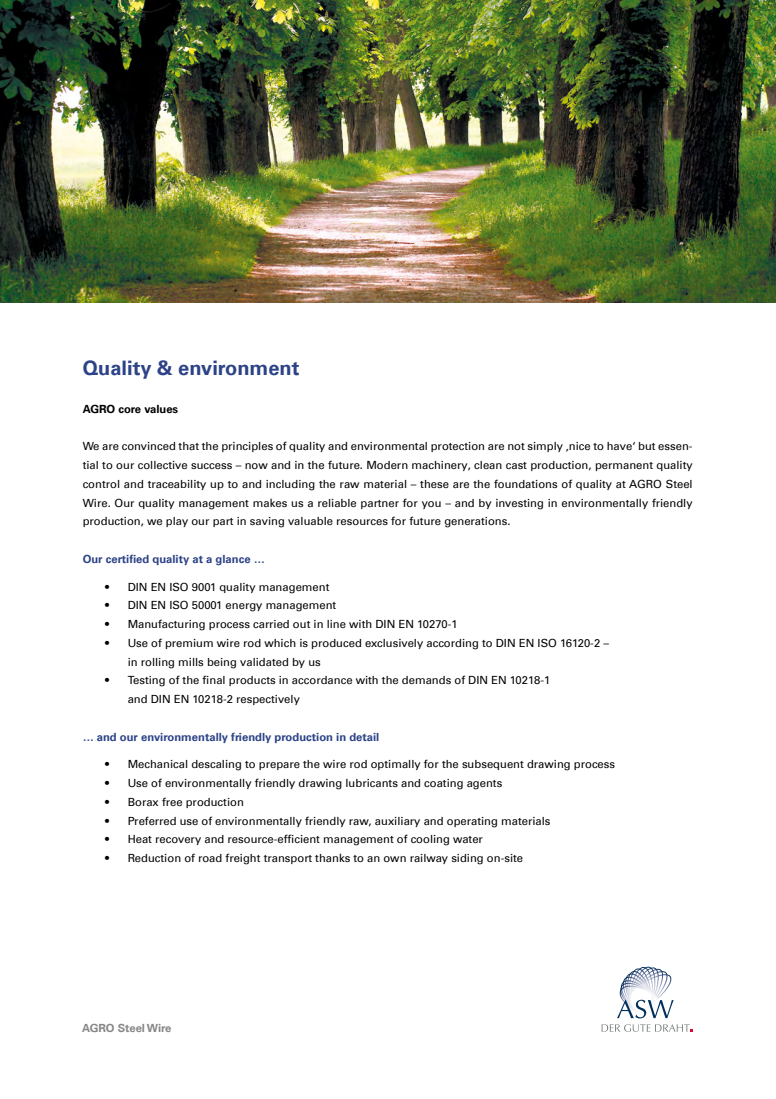
<style>
.page{position:relative;width:776px;height:1099px;background:#fff}
.page>*{position:absolute;margin:0;border:0;box-sizing:border-box;transform-origin:0 0}
.t1{font:700 20px "Univers Com 65";color:#2d4387}
.t2{font:11.25px/18.8px "Univers Com 55 Roman";color:#000}
.t3{font:700 11.25px "Univers Com 65";color:#2d4387}
.t4{font:700 11.25px "Univers Com 65";color:#000}
.t5{font:700 11.25px "Univers Com 65";color:#888787}
</style>
<div class="page">
<img style="left:0;top:0;width:776px;height:303px">
<svg style="left:602px;top:966px;width:91px;height:66px"></svg>
<h1 class="t1" style="left:83px;top:356px;width:218px">Quality &amp; environment</h1>
<p class="t4" style="left:83px;top:402px;width:97px">AGRO core values</p>
<p class="t2" style="left:83px;top:437px;width:612px;text-align:justify">We are convinced that the principles of quality and environmental protection are not simply ‚nice to have‘ but essen&shy;tial to our collective success – now and in the future. Modern machinery, clean cast production, permanent quality control and traceability up to and including the raw material – these are the foundations of quality at AGRO Steel Wire. Our quality management makes us a reliable partner for you – and by investing in environmentally friendly production, we play our part in saving valuable resources for future generations.</p>
<p class="t3" style="left:83px;top:552px;width:184px">Our certified quality at a glance …</p>
<p class="t2" style="left:105px;top:577px;width:226px">• DIN EN ISO 9001 quality management</p>
<p class="t2" style="left:105px;top:596px;width:233px">• DIN EN ISO 50001 energy management</p>
<p class="t2" style="left:105px;top:614px;width:354px">• Manufacturing process carried out in line with DIN EN 10270-1</p>
<p class="t2" style="left:128px;top:633px;width:483px;text-indent:-22px">• Use of premium wire rod which is produced exclusively according to DIN EN ISO 16120-2 – in rolling mills being validated by us</p>
<p class="t2" style="left:128px;top:671px;width:424px;text-indent:-22px">• Testing of the final products in accordance with the demands of DIN EN 10218-1 and DIN EN 10218-2 respectively</p>
<p class="t3" style="left:83px;top:730px;width:298px">… and our environmentally friendly production in detail</p>
<p class="t2" style="left:105px;top:755px;width:511px">• Mechanical descaling to prepare the wire rod optimally for the subsequent drawing process</p>
<p class="t2" style="left:105px;top:773px;width:399px">• Use of environmentally friendly drawing lubricants and coating agents</p>
<p class="t2" style="left:105px;top:792px;width:140px">• Borax free production</p>
<p class="t2" style="left:105px;top:811px;width:447px">• Preferred use of environmentally friendly raw, auxiliary and operating materials</p>
<p class="t2" style="left:105px;top:830px;width:379px">• Heat recovery and resource-efficient management of cooling water</p>
<p class="t2" style="left:105px;top:848px;width:420px">• Reduction of road freight transport thanks to an own railway siding on-site</p>
<p class="t5" style="left:82px;top:1021px;width:91px">AGRO Steel Wire</p>
</div>
